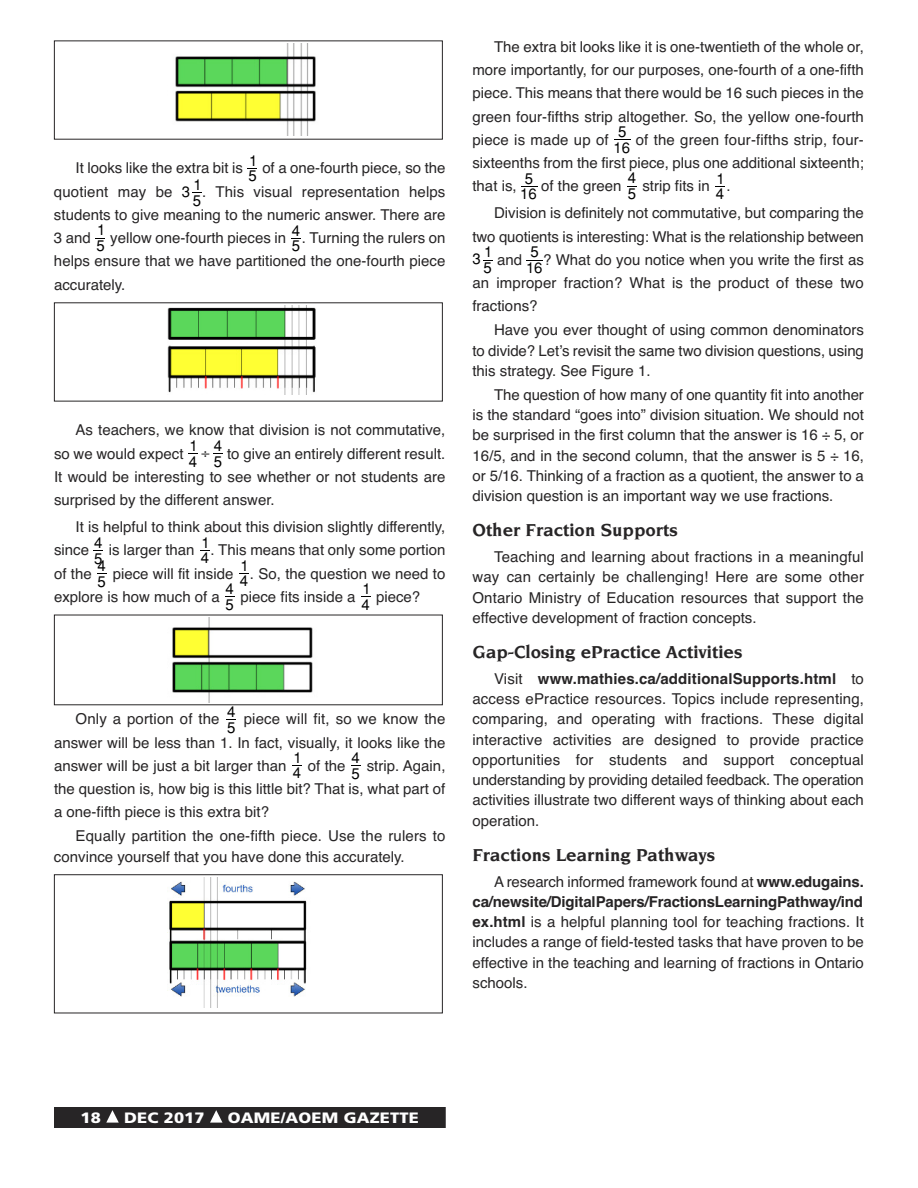
<style>
.page{position:relative;width:918px;height:1188px;background:#fff}
.page>*{position:absolute;margin:0;border:0;box-sizing:border-box;transform-origin:0 0}
.t1{font:700 18.75px "Novarese";color:#272526}
.t2{font:15px/20.2px "Helvetica";color:#272526;text-align:justify}
.t3{font:15px/15.8px "Helvetica";color:#000}
.t4{font:900 15px "Frutiger";letter-spacing:.01em;color:#fff;scale:1.1 1}
.s1{font-weight:700}
</style>
<div class="page">
<img style="left:167px;top:305px;width:149px;height:90px">
<img style="left:172px;top:617px;width:141px;height:85px">
<img style="left:167px;top:877px;width:140px;height:130px">
<div style="left:54px;top:874px;width:389px;height:139px;border:1px solid #272526"></div>
<svg style="left:521px;top:186px;width:16px;height:1px"></svg>
<svg style="left:527px;top:260px;width:16px;height:1px"></svg>
<img style="left:175px;top:43px;width:141px;height:92px">
<div style="left:54px;top:1107px;width:392px;height:21px;background:#272526"></div>
<svg style="left:106px;top:1110px;width:13px;height:13px"></svg>
<svg style="left:210px;top:1110px;width:13px;height:13px"></svg>
<svg style="left:188px;top:453px;width:35px;height:1px"></svg>
<p class="t3" style="left:249px;top:152px;width:11px">1<br>5</p>
<p class="t2" style="left:76px;top:158px;width:169px">It looks like the extra bit is</p>
<p class="t2" style="left:262px;top:158px;width:185px">of a one-fourth piece, so the</p>
<p class="t2" style="left:54px;top:182px;width:120px">quotient may be</p>
<p class="t3" style="left:182px;top:183px;width:10px">3</p>
<p class="t3" style="left:193px;top:177px;width:11px">1<br>5</p>
<p class="t2" style="left:54px;top:180px;width:393px;line-height:23.2px;text-indent:148px">. This visual representation helps students to give meaning to the numeric answer. There are 3 and</p>
<p class="t3" style="left:96px;top:222px;width:11px">1<br>5</p>
<p class="t3" style="left:292px;top:223px;width:10px;line-height:15.3px">4<br>5</p>
<p class="t2" style="left:54px;top:227px;width:393px;line-height:23.2px;text-indent:56px">yellow one-fourth pieces in . Turning the rulers on helps ensure that we have partitioned the one-fourth piece accurately.</p>
<p class="t2" style="left:54px;top:419px;width:393px;line-height:23.2px;text-indent:22px">As teachers, we know that division is not commutative, so we would expect</p>
<p class="t3" style="left:189px;top:438px;width:11px">1<br>4</p>
<p class="t3" style="left:214px;top:438px;width:10px">4<br>5</p>
<p class="t2" style="left:54px;top:442px;width:393px;line-height:23.2px;text-indent:173px">to give an entirely different result.<br>It would be interesting to see whether or not students are surprised by the different answer.</p>
<p class="t2" style="left:54px;top:516px;width:393px;line-height:23.2px;text-indent:22px">It is helpful to think about this division slightly differently, since</p>
<p class="t3" style="left:94px;top:535px;width:10px">4<br>5</p>
<p class="t3" style="left:201px;top:534px;width:11px">1<br>4</p>
<p class="t3" style="left:98px;top:558px;width:10px">4<br>5</p>
<p class="t3" style="left:240px;top:557px;width:11px">1<br>4</p>
<p class="t3" style="left:226px;top:581px;width:10px">4<br>5</p>
<p class="t3" style="left:362px;top:580px;width:11px">1<br>4</p>
<p class="t2" style="left:109px;top:540px;width:338px">is larger than . This means that only some portion</p>
<p class="t2" style="left:54px;top:562px;width:393px;line-height:23.2px;text-indent:59px">piece will fit inside . So, the question we need to explore is how much of a</p>
<p class="t2" style="left:54px;top:564px;width:39px">of the</p>
<p class="t2" style="left:240px;top:587px;width:117px">piece fits inside a</p>
<p class="t2" style="left:376px;top:587px;width:46px">piece?</p>
<p class="t3" style="left:227px;top:703px;width:10px">4<br>5</p>
<p class="t2" style="left:76px;top:709px;width:146px">Only a portion of the</p>
<p class="t2" style="left:54px;top:708px;width:393px;line-height:23.2px;text-indent:190px">piece will fit, so we know the answer will be less than 1. In fact, visually, it looks like the answer will be just a bit larger than</p>
<p class="t3" style="left:293px;top:749px;width:11px">1<br>4</p>
<p class="t3" style="left:351px;top:750px;width:10px">4<br>5</p>
<p class="t2" style="left:308px;top:756px;width:39px">of the</p>
<p class="t2" style="left:54px;top:754px;width:393px;line-height:23.2px;text-indent:313px">strip. Again, the question is, how big is this little bit? That is, what part of a one-fifth piece is this extra bit?</p>
<p class="t2" style="left:54px;top:826px;width:393px;text-indent:22px">Equally partition the one-fifth piece. Use the rulers to convince yourself that you have done this accurately.</p>
<p class="t2" style="left:472px;top:35px;width:393px;line-height:23.2px;text-indent:22px">The extra bit looks like it is one-twentieth of the whole or, more importantly, for our purposes, one-fourth of a one-fifth piece. This means that there would be 16 such pieces in the green four-fifths strip altogether. So, the yellow one-fourth piece is made up of</p>
<p class="t3" style="left:614px;top:124px;width:18px;line-height:15.3px;text-align:center">5<br>16</p>
<p class="t2" style="left:472px;top:128px;width:393px;line-height:23.2px;text-indent:163px">of the green four-fifths strip, four&shy;sixteenths from the first piece, plus one additional sixteenth; that is,</p>
<p class="t3" style="left:520px;top:171px;width:18px;line-height:15.3px;text-align:center">5<br>16</p>
<p class="t3" style="left:628px;top:170px;width:10px">4<br>5</p>
<p class="t3" style="left:716px;top:170px;width:11px">1<br>4</p>
<p class="t2" style="left:494px;top:173px;width:371px;line-height:27px;text-indent:148px">strip fits in .<br>Division is definitely not commutative, but comparing the</p>
<p class="t2" style="left:497px;top:225px;width:368px;line-height:23.2px;text-indent:-25px">two quotients is interesting: What is the relationship between and</p>
<p class="t2" style="left:541px;top:176px;width:82px">of the green</p>
<p class="t3" style="left:473px;top:251px;width:10px">3</p>
<p class="t3" style="left:483px;top:244px;width:11px">1<br>5</p>
<p class="t3" style="left:526px;top:244px;width:18px;line-height:15.3px;text-align:center">5<br>16</p>
<p class="t2" style="left:472px;top:248px;width:393px;line-height:23.2px;text-indent:71px">? What do you notice when you write the first as an improper fraction? What is the product of these two fractions?</p>
<p class="t2" style="left:472px;top:320px;width:393px;text-indent:22px">Have you ever thought of using common denominators to divide? Let’s revisit the same two division questions, using this strategy. See Figure 1.</p>
<p class="t2" style="left:472px;top:385px;width:393px;text-indent:22px">The question of how many of one quantity fit into another is the standard “goes into” division situation. We should not be surprised in the first column that the answer is 16 ÷ 5, or 16/5, and in the second column, that the answer is 5 ÷ 16, or 5/16. Thinking of a fraction as a quotient, the answer to a division question is an important way we use fractions.</p>
<p class="t1" style="left:472px;top:520px;width:207px">Other Fraction Supports</p>
<p class="t2" style="left:472px;top:547px;width:393px;text-indent:22px">Teaching and learning about fractions in a meaningful way can certainly be challenging! Here are some other Ontario Ministry of Education resources that support the effective development of fraction concepts.</p>
<p class="t1" style="left:472px;top:642px;width:271px">Gap-Closing ePractice Activities</p>
<p class="t2" style="left:472px;top:669px;width:393px;text-indent:22px">Visit <span class="s1">www.mathies.ca/additionalSupports.html</span> to access ePractice resources. Topics include representing, comparing, and operating with fractions. These digital interactive activities are designed to provide practice opportunities for students and support conceptual understanding by providing detailed feedback. The operation activities illustrate two different ways of thinking about each operation.</p>
<p class="t1" style="left:472px;top:844px;width:244px">Fractions Learning Pathways</p>
<p class="t2" style="left:473px;top:872px;width:393px;text-indent:22px">A research informed framework found at <span class="s1">www.edugains. ca/newsite/DigitalPapers/FractionsLearningPathway/ind ex.html</span> is a helpful planning tool for teaching fractions. It includes a range of field-tested tasks that have proven to be effective in the teaching and learning of fractions in Ontario schools.</p>
<p class="t4" style="left:81px;top:1108px;width:20px">18</p>
<p class="t4" style="left:124px;top:1108px;width:75px">DEC 2017</p>
<p class="t4" style="left:228px;top:1108px;width:175px">OAME/AOEM GAZETTE</p>
</div>
